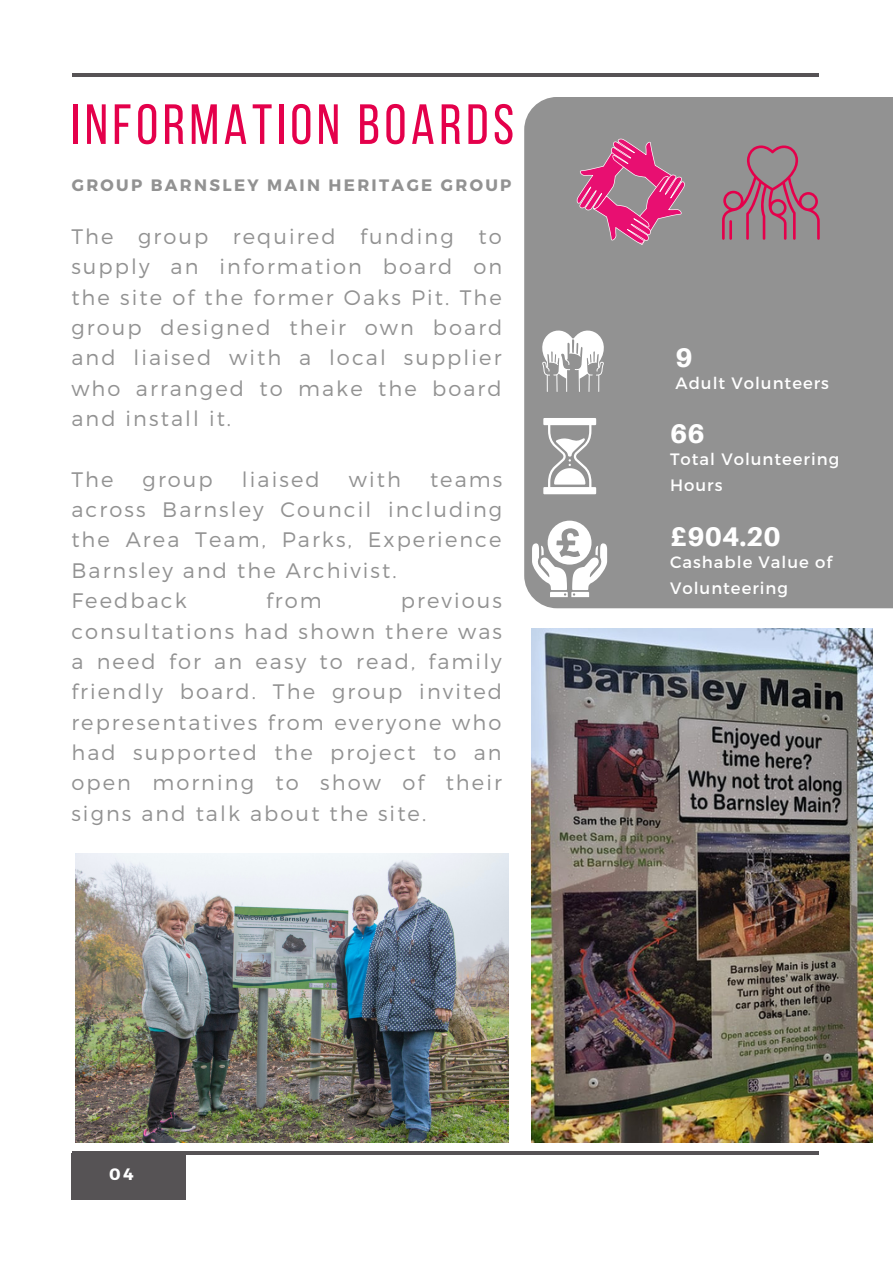
<style>
.page{position:relative;width:893px;height:1264px;background:#fff}
.page>*{position:absolute;margin:0;border:0;box-sizing:border-box;transform-origin:0 0}
.t1{font:56.55px "Bebas Neue";letter-spacing:.08em;color:#e4004b}
.t2{font:800 27px "Aileron";color:#fff}
.t3{font:300 21px/30.3px "Montserrat";letter-spacing:.1em;color:#929292;text-align:justify}
.t4{font:16.5px/25.8px "Montserrat";letter-spacing:.06em;color:#fff}
.t5{font:700 16.5px "Montserrat";letter-spacing:.14em;color:#929292}
.t6{font:700 16.5px "Montserrat";color:#fff}
</style>
<div class="page">
<hr style="left:72px;top:73px;width:747px;height:4px;background:#565355">
<div style="left:71px;top:1153px;width:115px;height:46px;background:#565355"></div>
<hr style="left:72px;top:1151px;width:747px;height:3px;background:#565355">
<div style="left:524px;top:97px;width:368px;height:511px;background:#929292"></div>
<svg style="left:532px;top:520px;width:75px;height:77px"></svg>
<svg style="left:539px;top:329px;width:68px;height:63px"></svg>
<svg style="left:543px;top:418px;width:53px;height:76px"></svg>
<svg style="left:576px;top:138px;width:109px;height:107px;background:#b9678c"></svg>
<img style="left:75px;top:853px;width:433px;height:289px">
<img style="left:532px;top:628px;width:340px;height:514px">
<svg style="left:722px;top:143px;width:97px;height:97px;background:#a07885"></svg>
<hr style="left:729px;top:220px;width:3px;height:20px;background:#e4004b">
<h1 class="t1" style="left:71px;top:101px;width:444px">INFORMATION BOARDS</h1>
<p class="t5" style="left:72px;top:174px;width:441px">GROUP BARNSLEY MAIN HERITAGE GROUP</p>
<p class="t3" style="left:71px;top:220px;width:432px">The group required funding to supply an information board on the site of the former Oaks Pit. The group designed their own board and liaised with a local supplier who arranged to make the board and install it.</p>
<p class="t3" style="left:71px;top:463px;width:44px">The</p>
<p class="t3" style="left:142px;top:463px;width:72px">group</p>
<p class="t3" style="left:242px;top:463px;width:79px">liaised</p>
<p class="t3" style="left:349px;top:463px;width:54px">with</p>
<p class="t3" style="left:71px;top:463px;width:432px;text-align:left;text-indent:358px">teams across Barnsley Council including the Area Team, Parks, Experience<br>Barnsley and the Archivist.<br>Feedback</p>
<p class="t3" style="left:266px;top:584px;width:57px">from</p>
<p class="t3" style="left:71px;top:584px;width:432px;text-indent:329px">previous consultations had shown there was a need for an easy to read, family friendly board. The group invited representatives from everyone who had supported the project to an open morning to show of their signs and talk about the site.</p>
<p class="t6" style="left:109px;top:1163px;width:26px">04</p>
<p class="t2" style="left:675px;top:340px;width:19px">9</p>
<p class="t4" style="left:675px;top:369px;width:155px">Adult Volunteers</p>
<p class="t2" style="left:670px;top:417px;width:36px">66</p>
<p class="t4" style="left:670px;top:446px;width:171px">Total Volunteering<br>Hours</p>
<p class="t2" style="left:670px;top:520px;width:112px">£904.20</p>
<p class="t4" style="left:670px;top:548px;width:163px">Cashable Value of<br>Volunteering</p>
</div>
